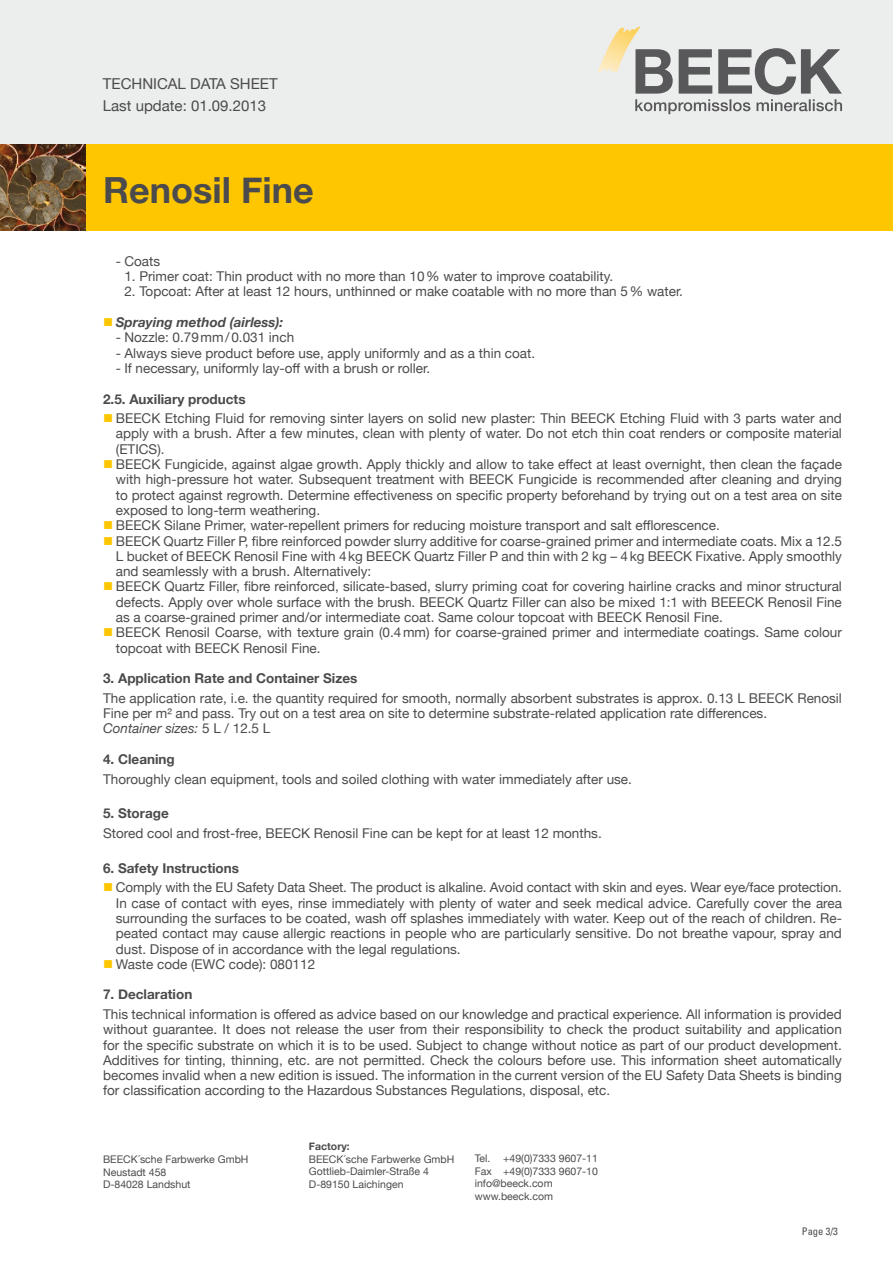
<style>
.page{position:relative;width:893px;height:1263px;background:#fff}
.page>*{position:absolute;margin:0;border:0;box-sizing:border-box;transform-origin:0 0}
.t1{font:700 36px "Helvetica Neue";color:#4b4b4d}
.t2{font:15px/22.2px "Helvetica Neue";color:#4b4b4d}
.t3{font:13.5px/15.3px "Helvetica Neue";color:#4b4b4d;text-align:justify}
.t4{font:700 13.5px "Helvetica Neue";color:#4b4b4d}
.t5{font:italic 700 13.5px "Helvetica Neue";color:#4b4b4d}
.t6{font:10.5px/12.6px "Helvetica Neue";color:#4b4b4d}
.t7{font:700 10.5px "Helvetica Neue";color:#4b4b4d}
.t8{font:condensed 10.5px "Univers";color:#4b4b4d}
.s1{color:#fdc600}
.s2{font-style:italic}
</style>
<div class="page">
<div style="left:0;top:0;width:893px;height:163px;background:#eceded"></div>
<svg style="left:597px;top:27px;width:245px;height:87px"></svg>
<div style="left:0;top:144px;width:893px;height:87px;background:#fdc600"></div>
<img style="left:0;top:144px;width:85px;height:87px">
<p class="t2" style="left:103px;top:73px;width:176px">TECHNICAL DATA SHEET<br>Last update: 01.09.2013</p>
<h1 class="t1" style="left:103px;top:162px;width:212px">Renosil Fine</h1>
<p class="t3" style="left:116px;top:254px;width:46px">- Coats</p>
<p class="t3" style="left:124px;top:269px;width:490px">1. Primer coat: Thin product with no more than 10% water to improve coatability.</p>
<p class="t3" style="left:124px;top:285px;width:560px">2. Topcoat: After at least 12 hours, unthinned or make coatable with no more than 5% water.</p>
<p class="t5" style="left:103px;top:312px;width:182px"><span class="s1">■</span> Spraying method (airless):</p>
<p class="t3" style="left:116px;top:331px;width:180px">- Nozzle: 0.79mm/0.031 inch</p>
<p class="t3" style="left:116px;top:346px;width:421px">- Always sieve product before use, apply uniformly and as a thin coat.</p>
<p class="t3" style="left:116px;top:361px;width:316px">- If necessary, uniformly lay-off with a brush or roller.</p>
<p class="t4" style="left:103px;top:388px;width:144px">2.5. Auxiliary products</p>
<p class="t3" style="left:116px;top:411px;width:728px;text-indent:-13px"><span class="s1">■</span> BEECK Etching Fluid for removing sinter layers on solid new plaster: Thin BEECK Etching Fluid with 3 parts water and apply with a brush. After a few minutes, clean with plenty of water. Do not etch thin coat renders or composite material (ETICS).</p>
<p class="t3" style="left:116px;top:457px;width:728px;text-indent:-13px"><span class="s1">■</span> BEECK Fungicide, against algae growth. Apply thickly and allow to take effect at least overnight, then clean the façade with high-pressure hot water. Subsequent treatment with BEECK Fungicide is recommended after cleaning and drying to protect against regrowth. Determine effectiveness on specific property beforehand by trying out on a test area on site exposed to long-term weathering.</p>
<p class="t3" style="left:103px;top:518px;width:618px"><span class="s1">■</span> BEECK Silane Primer, water-repellent primers for reducing moisture transport and salt efflorescence.</p>
<p class="t3" style="left:116px;top:534px;width:728px;text-indent:-13px"><span class="s1">■</span> BEECK Quartz Filler P, fibre reinforced powder slurry additive for coarse-grained primer and intermediate coats. Mix a 12.5<br>L bucket of BEECK Renosil Fine with 4kg BEECK Quartz Filler P and thin with 2 kg – 4kg BEECK Fixative. Apply smoothly and seamlessly with a brush. Alternatively:</p>
<p class="t3" style="left:116px;top:580px;width:727px;text-indent:-13px"><span class="s1">■</span> BEECK Quartz Filler, fibre reinforced, silicate-based, slurry priming coat for covering hairline cracks and minor structural defects. Apply over whole surface with the brush. BEECK Quartz Filler can also be mixed 1:1 with BEEECK Renosil Fine as a coarse-grained primer and/or intermediate coat. Same colour topcoat with BEECK Renosil Fine.</p>
<p class="t3" style="left:116px;top:626px;width:728px;text-indent:-13px"><span class="s1">■</span> BEECK Renosil Coarse, with texture grain (0.4mm) for coarse-grained primer and intermediate coatings. Same colour topcoat with BEECK Renosil Fine.</p>
<p class="t4" style="left:103px;top:668px;width:256px">3. Application Rate and Container Sizes</p>
<p class="t3" style="left:103px;top:691px;width:740px;text-align:left">The application rate, i.e. the quantity required for smooth, normally absorbent substrates is approx. 0.13 L BEECK Renosil<br>Fine per m² and pass. Try out on a test area on site to determine substrate-related application rate differences.<br><span class="s2">Container sizes:</span> 5 L / 12.5 L</p>
<p class="t4" style="left:103px;top:748px;width:73px">4. Cleaning</p>
<p class="t3" style="left:103px;top:772px;width:530px">Thoroughly clean equipment, tools and soiled clothing with water immediately after use.</p>
<p class="t4" style="left:103px;top:803px;width:67px">5. Storage</p>
<p class="t3" style="left:103px;top:826px;width:500px">Stored cool and frost-free, BEECK Renosil Fine can be kept for at least 12 months.</p>
<p class="t4" style="left:103px;top:857px;width:138px">6. Safety Instructions</p>
<p class="t3" style="left:116px;top:881px;width:728px;text-indent:-13px"><span class="s1">■</span> Comply with the EU Safety Data Sheet. The product is alkaline. Avoid contact with skin and eyes. Wear eye/face protection.<br>In case of contact with eyes, rinse immediately with plenty of water and seek medical advice. Carefully cover the area surrounding the surfaces to be coated, wash off splashes immediately with water. Keep out of the reach of children. Re&shy;peated contact may cause allergic reactions in people who are particularly sensitive. Do not breathe vapour, spray and dust. Dispose of in accordance with the legal regulations.</p>
<p class="t3" style="left:103px;top:957px;width:214px"><span class="s1">■</span> Waste code (EWC code): 080112</p>
<p class="t4" style="left:103px;top:984px;width:91px">7. Declaration</p>
<p class="t3" style="left:103px;top:1007px;width:740px">This technical information is offered as advice based on our knowledge and practical experience. All information is provided without guarantee. It does not release the user from their responsibility to check the product suitability and application for the specific substrate on which it is to be used. Subject to change without notice as part of our product development.<br>Additives for tinting, thinning, etc. are not permitted. Check the colours before use. This information sheet automatically becomes invalid when a new edition is issued. The information in the current version of the EU Safety Data Sheets is binding for classification according to the Hazardous Substances Regulations, disposal, etc.</p>
<p class="t6" style="left:103px;top:1153px;width:147px">BEECK´sche Farbwerke GmbH<br>Neustadt 458<br>D-84028 Landshut</p>
<p class="t7" style="left:309px;top:1138px;width:42px">Factory:</p>
<p class="t6" style="left:309px;top:1153px;width:147px">BEECK´sche Farbwerke GmbH<br>Gottlieb-Daimler-Straße 4<br>D-89150 Laichingen</p>
<p class="t6" style="left:475px;top:1152px;width:125px">Tel. +49(0)7333 9607-11<br>Fax +49(0)7333 9607-10 info@beeck.com www.beeck.com</p>
<p class="t8" style="left:802px;top:1225px;width:38px">Page 3/3</p>
</div>
